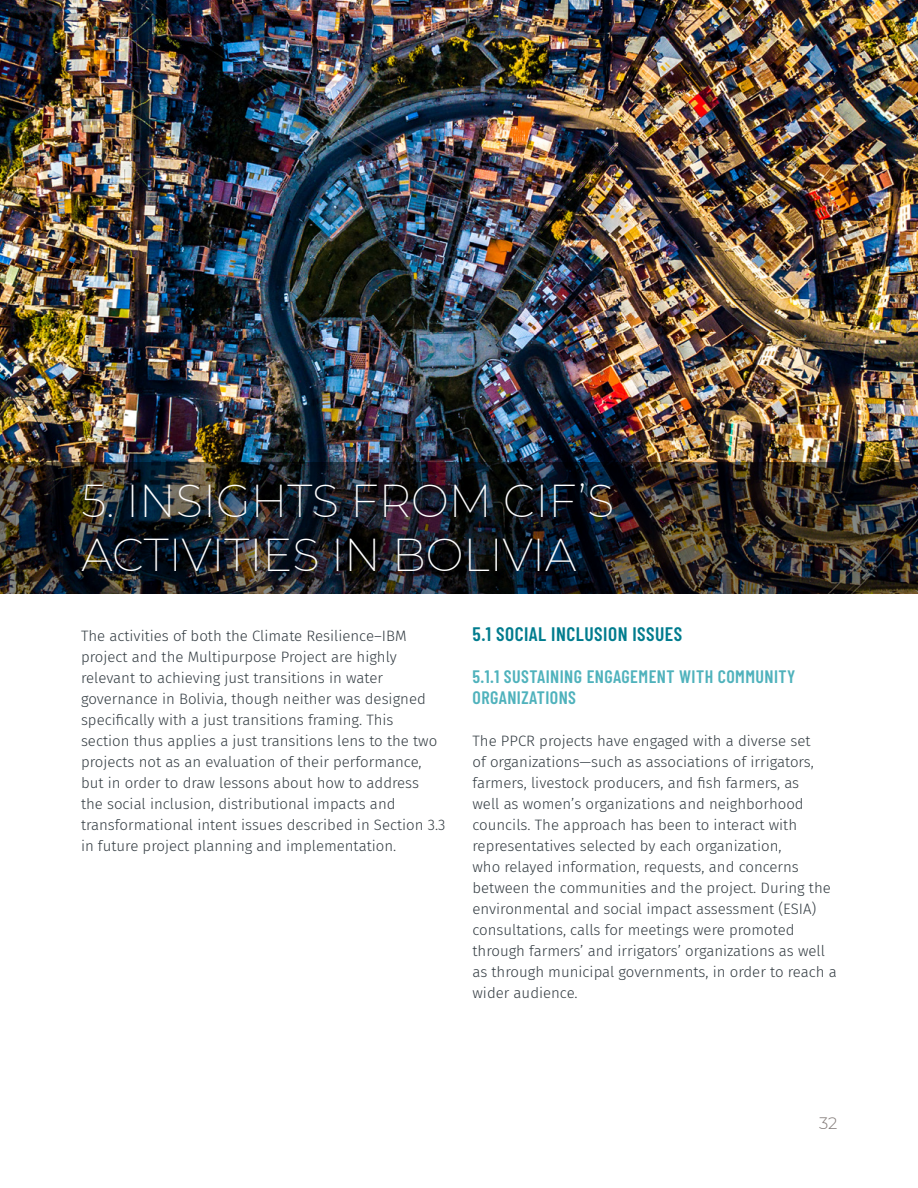
<style>
.page{position:relative;width:918px;height:1188px;background:#fff}
.page>*{position:absolute;margin:0;border:0;box-sizing:border-box;transform-origin:0 0}
.t1{font:200 45px/54px "Montserrat";color:#fff}
.t2{font:600 19.5px "Barlow Condensed";letter-spacing:.025em;color:#007c8e}
.t3{font:600 18px/21px "Barlow Condensed";letter-spacing:.025em;color:#4fb2bc}
.t4{font:300 16.5px "Montserrat";color:#807876}
.Text{font:300 15px/21px "Fira Sans";color:#333c42}
</style>
<div class="page">
<img style="left:0;top:0;width:918px;height:462px">
<img style="left:0;top:462px;width:918px;height:132px">
<p class="t1" style="left:81px;top:472px;width:534px">5. INSIGHTS FROM CIF’S<br>ACTIVITIES IN BOLIVIA</p>
<p class="Text" style="left:81px;top:625px;width:366px">The activities of both the Climate Resilience–IBM project and the Multipurpose Project are highly relevant to achieving just transitions in water governance in Bolivia, though neither was designed specifically with a just transitions framing. This section thus applies a just transitions lens to the two projects not as an evaluation of their performance, but in order to draw lessons about how to address<br>the social inclusion, distributional impacts and transformational intent issues described in Section 3.3 in future project planning and implementation.</p>
<p class="t2" style="left:472px;top:620px;width:211px">5.1 SOCIAL INCLUSION ISSUES</p>
<p class="t3" style="left:472px;top:664px;width:324px">5.1.1 SUSTAINING ENGAGEMENT WITH COMMUNITY<br>ORGANIZATIONS</p>
<p class="Text" style="left:472px;top:730px;width:366px">The PPCR projects have engaged with a diverse set<br>of organizations—such as associations of irrigators, farmers, livestock producers, and fish farmers, as<br>well as women’s organizations and neighborhood councils. The approach has been to interact with representatives selected by each organization,<br>who relayed information, requests, and concerns between the communities and the project. During the environmental and social impact assessment (ESIA) consultations, calls for meetings were promoted through farmers’ and irrigators’ organizations as well as through municipal governments, in order to reach a wider audience.</p>
<p class="t4" style="left:819px;top:1112px;width:20px">32</p>
</div>
